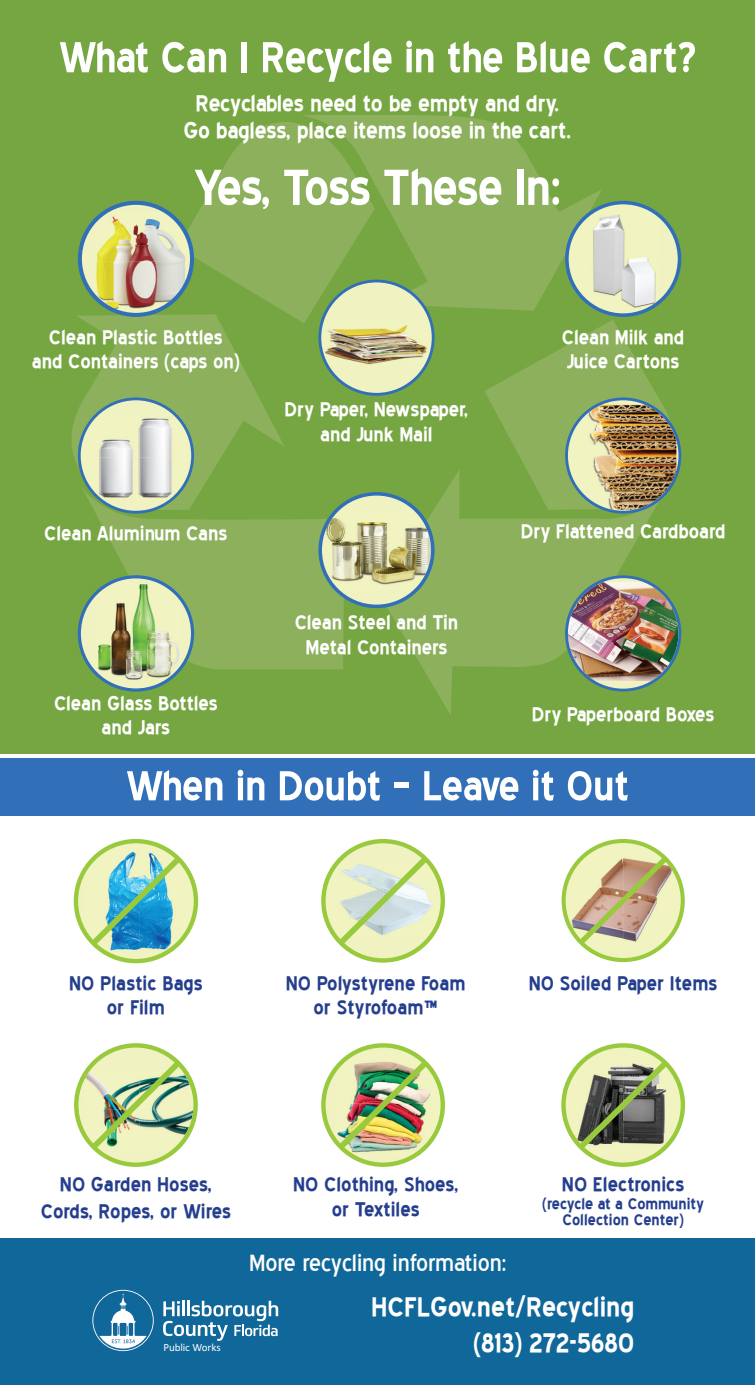
<style>
.page{position:relative;width:755px;height:1385px;background:#fff}
.page>*{position:absolute;margin:0;border:0;box-sizing:border-box;transform-origin:0 0}
.t1{font:700 61.25px "Blue Highway";letter-spacing:-.02em;color:#fff}
.t2{font:700 52.5px "Blue Highway";letter-spacing:-.01em;color:#fff}
.t3{font:700 50.75px "Blue Highway";letter-spacing:-.01em;color:#fff}
.t4{font:700 33.25px/35.7px "Blue Highway";color:#fff;text-align:right}
.t5{font:29.75px "Blue Highway";letter-spacing:-.005em;color:#fff}
.t6{font:700 28px/26.2px "Blue Highway";letter-spacing:-.01em;color:#fff;text-align:center}
.t7{font:700 24.5px/24.5px "Blue Highway";letter-spacing:-.005em;color:#fff;text-align:center}
.t8{font:700 24.5px/24.5px "Blue Highway";color:#253f8e;text-align:center}
.t9{font:700 19.25px/15.8px "Blue Highway";color:#253f8e;text-align:center}
.t10{font:11.03px "Calibri";letter-spacing:-.01em;color:#fff}
</style>
<div class="page">
<div style="left:0;top:0;width:754px;height:754px;background:#76a641"></div>
<div style="left:0;top:1238px;width:754px;height:146px;background:#10679a"></div>
<div style="left:0;top:758px;width:754px;height:57px;background:#3170b8"></div>
<svg style="left:190px;top:122px;width:136px;height:201px"></svg>
<svg style="left:301px;top:115px;width:301px;height:195px;fill:#8cb05c"></svg>
<svg style="left:386px;top:470px;width:272px;height:245px;fill:#8cb05c"></svg>
<svg style="left:71px;top:314px;width:213px;height:172px;fill:#8cb05c"></svg>
<svg style="left:81px;top:486px;width:262px;height:183px;fill:#8cb05c"></svg>
<div style="left:319px;top:281px;width:114px;height:113px;background:#f0f3c1;border-radius:50%"></div>
<img style="left:325px;top:325px;width:103px;height:40px">
<div style="left:318px;top:279px;width:116px;height:116px;border:3px solid #3170b8;border-radius:50%"></div>
<img style="left:672px;top:424px;width:4px;height:33px">
<svg style="left:484px;top:320px;width:188px;height:190px"></svg>
<img style="left:621px;top:457px;width:55px;height:52px">
<div style="left:564px;top:397px;width:117px;height:116px;border:3px solid #3170b8;border-radius:50%"></div>
<svg style="left:79px;top:399px;width:113px;height:113px;background:#d8ddc6"></svg>
<img style="left:82px;top:416px;width:104px;height:41px">
<img style="left:82px;top:457px;width:10px;height:32px">
<img style="left:134px;top:457px;width:52px;height:41px">
<div style="left:78px;top:397px;width:116px;height:116px;border:3px solid #3170b8;border-radius:50%"></div>
<svg style="left:566px;top:576px;width:113px;height:114px"></svg>
<img style="left:567px;top:582px;width:111px;height:98px">
<div style="left:564px;top:575px;width:117px;height:116px;border:3px solid #3170b8;border-radius:50%"></div>
<svg style="left:80px;top:203px;width:112px;height:112px"></svg>
<img style="left:93px;top:211px;width:97px;height:101px">
<div style="left:78px;top:201px;width:116px;height:116px;border:4px solid #3170b8;border-radius:50%"></div>
<svg style="left:320px;top:494px;width:112px;height:112px;background:#cbcca2"></svg>
<img style="left:322px;top:508px;width:19px;height:78px">
<div style="left:318px;top:492px;width:116px;height:116px;border:4px solid #3170b8;border-radius:50%"></div>
<svg style="left:566px;top:202px;width:113px;height:113px;background:#e1e6d2"></svg>
<img style="left:570px;top:204px;width:89px;height:55px">
<img style="left:570px;top:259px;width:56px;height:53px">
<div style="left:564px;top:201px;width:117px;height:116px;border:4px solid #3170b8;border-radius:50%"></div>
<svg style="left:79px;top:576px;width:113px;height:114px;background:#d3dfbf"></svg>
<img style="left:95px;top:581px;width:86px;height:99px">
<div style="left:78px;top:575px;width:116px;height:116px;border:3px solid #3170b8;border-radius:50%"></div>
<svg style="left:76px;top:841px;width:120px;height:120px"></svg>
<img style="left:84px;top:844px;width:110px;height:113px">
<div style="left:74px;top:838px;width:124px;height:125px;border:4px solid #99ca3e;border-radius:50%"></div>
<svg style="left:85px;top:850px;width:101px;height:101px;background:#8ec7bc"></svg>
<svg style="left:323px;top:1045px;width:119px;height:119px"></svg>
<img style="left:345px;top:1050px;width:94px;height:106px">
<div style="left:321px;top:1043px;width:123px;height:123px;border:4px solid #99ca3e;border-radius:50%"></div>
<img style="left:332px;top:1054px;width:101px;height:100px">
<svg style="left:563px;top:1045px;width:119px;height:119px"></svg>
<img style="left:566px;top:1050px;width:114px;height:52px">
<img style="left:622px;top:1102px;width:58px;height:53px">
<div style="left:561px;top:1043px;width:123px;height:123px;border:4px solid #99ca3e;border-radius:50%"></div>
<svg style="left:572px;top:1054px;width:101px;height:100px;background:#959c7a"></svg>
<svg style="left:563px;top:840px;width:119px;height:119px"></svg>
<img style="left:566px;top:845px;width:114px;height:54px">
<img style="left:622px;top:899px;width:58px;height:53px">
<div style="left:561px;top:838px;width:123px;height:124px;border:4px solid #99ca3e;border-radius:50%"></div>
<svg style="left:573px;top:851px;width:99px;height:98px;background:#cdc298"></svg>
<svg style="left:323px;top:841px;width:119px;height:119px"></svg>
<img style="left:326px;top:864px;width:114px;height:73px">
<div style="left:321px;top:838px;width:123px;height:124px;border:4px solid #99ca3e;border-radius:50%"></div>
<svg style="left:332px;top:850px;width:101px;height:100px;background:#dce8c0"></svg>
<svg style="left:76px;top:1045px;width:119px;height:119px"></svg>
<img style="left:186px;top:1069px;width:7px;height:72px">
<div style="left:74px;top:1043px;width:124px;height:123px;border:4px solid #99ca3e;border-radius:50%"></div>
<img style="left:85px;top:1054px;width:101px;height:100px">
<svg style="left:92px;top:1289px;width:62px;height:61px"></svg>
<svg style="left:163px;top:1300px;width:115px;height:40px"></svg>
<h2 class="t2" style="left:59px;top:33px;width:638px">What Can I Recycle in the Blue Cart?</h2>
<p class="t6" style="left:183px;top:91px;width:389px">Recyclables need to be empty and dry.<br>Go bagless, place items loose in the cart.</p>
<h1 class="t1" style="left:193px;top:159px;width:369px">Yes, Toss These In:</h1>
<p class="t7" style="left:32px;top:325px;width:209px">Clean Plastic Bottles and Containers (caps on)</p>
<p class="t7" style="left:284px;top:397px;width:185px">Dry Paper, Newspaper, and Junk Mail</p>
<p class="t7" style="left:561px;top:325px;width:124px;text-align:left">Clean Milk and<br>Juice Cartons</p>
<p class="t7" style="left:44px;top:521px;width:185px">Clean Aluminum Cans</p>
<p class="t7" style="left:520px;top:519px;width:206px">Dry Flattened Cardboard</p>
<p class="t7" style="left:54px;top:690px;width:165px">Clean Glass Bottles and Jars</p>
<p class="t7" style="left:294px;top:610px;width:165px">Clean Steel and Tin<br>Metal Containers</p>
<p class="t7" style="left:531px;top:701px;width:184px">Dry Paperboard Boxes</p>
<h3 class="t3" style="left:126px;top:762px;width:504px">When in Doubt – Leave it Out</h3>
<p class="t8" style="left:69px;top:970px;width:135px">NO Plastic Bags or Film</p>
<p class="t8" style="left:286px;top:970px;width:181px">NO Polystyrene Foam or Styrofoam™</p>
<p class="t8" style="left:528px;top:970px;width:190px">NO Soiled Paper Items</p>
<p class="t8" style="left:41px;top:1171px;width:192px;line-height:26.2px">NO Garden Hoses,<br>Cords, Ropes, or Wires</p>
<p class="t8" style="left:293px;top:1172px;width:167px">NO Clothing, Shoes, or Textiles</p>
<p class="t8" style="left:561px;top:1172px;width:124px">NO Electronics</p>
<p class="t9" style="left:542px;top:1195px;width:163px">(recycle at a Community<br>Collection Center)</p>
<p class="t10" style="left:163px;top:1340px;width:59px">Public Works</p>
<p class="t5" style="left:249px;top:1249px;width:259px">More recycling information:</p>
<h3 class="t4" style="left:371px;top:1288px;width:265px">HCFLGov.net/Recycling (813) 272-5680</h3>
</div>
